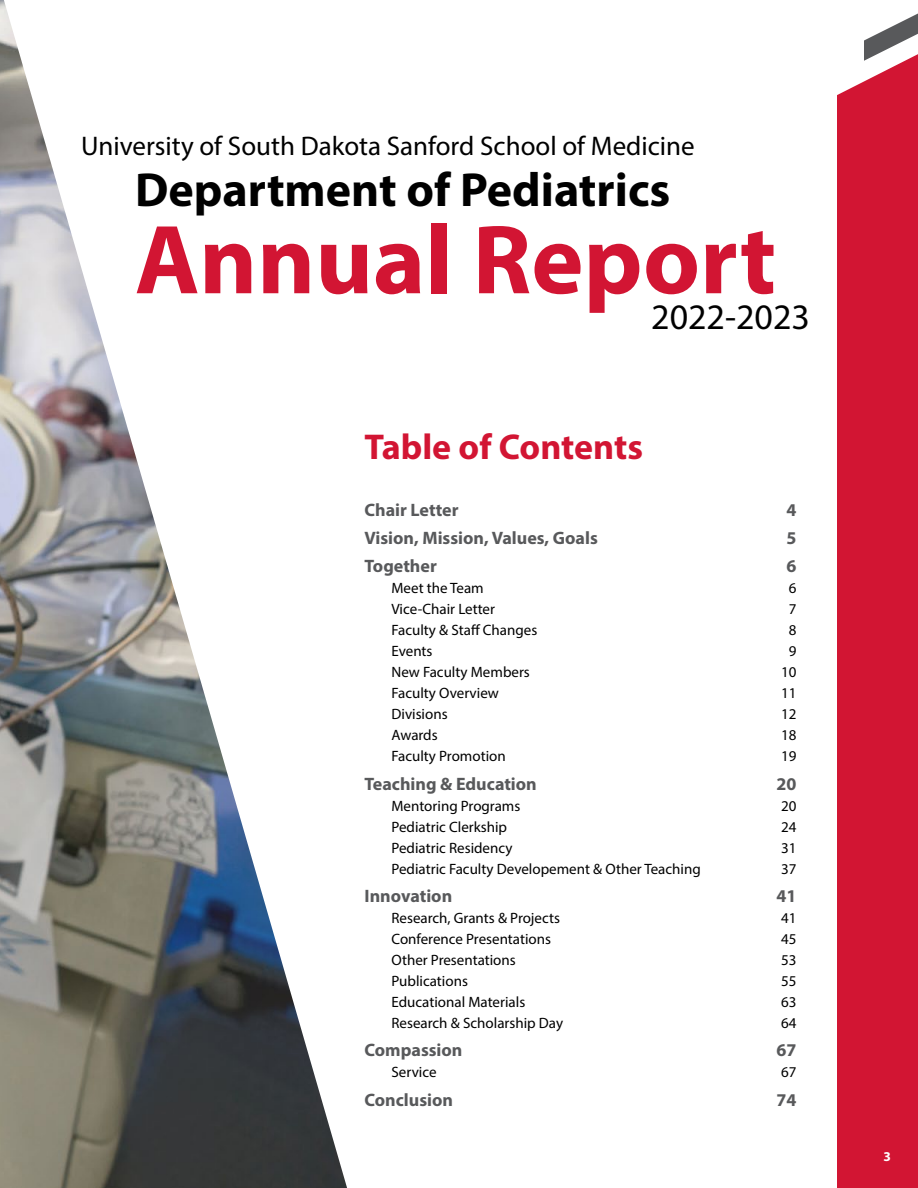
<style>
.page{position:relative;width:918px;height:1188px;background:#fff}
.page>*{position:absolute;margin:0;border:0;box-sizing:border-box;transform-origin:0 0}
.heading_1{font:700 99px "Myriad Pro";color:#d21533}
.heading_1-2{font:700 48px "Myriad Pro";color:#000}
.heading_4{font:700 36px "Myriad Pro";color:#d21533}
.heading_1-3{font:36px "Myriad Pro";color:#000}
.heading_1-4{font:27px "Myriad Pro";color:#000}
.heading_4-2{font:700 18px "Myriad Pro";color:#58595b}
.Paragraph_Style_1{font:15px "Myriad Pro";color:#000}
.t1{font:700 13.5px "Myriad Pro";color:#fff}
</style>
<div class="page">
<svg style="left:865px;top:14px;width:53px;height:26px"></svg>
<div style="left:837px;top:40px;width:81px;height:1148px;background:#d21533"></div>
<img style="left:0;top:0;width:347px;height:1188px">
<h2 class="heading_1-4" style="left:81px;top:130px;width:615px">University of South Dakota Sanford School of Medicine</h2>
<h2 class="heading_1-2" style="left:135px;top:159px;width:537px">Department of Pediatrics</h2>
<h2 class="heading_1" style="left:135px;top:195px;width:643px">Annual Report</h2>
<h2 class="heading_1-3" style="left:651px;top:295px;width:160px">2022-2023</h2>
<h4 class="heading_4" style="left:364px;top:423px;width:280px">Table of Contents</h4>
<h4 class="heading_4-2" style="left:364px;top:498px;width:96px">Chair Letter</h4>
<h4 class="heading_4-2" style="left:787px;top:498px;width:11px">4</h4>
<h4 class="heading_4-2" style="left:364px;top:526px;width:235px">Vision, Mission, Values, Goals</h4>
<h4 class="heading_4-2" style="left:787px;top:526px;width:11px">5</h4>
<h4 class="heading_4-2" style="left:364px;top:555px;width:74px">Together</h4>
<h4 class="heading_4-2" style="left:787px;top:555px;width:11px">6</h4>
<h3 class="Paragraph_Style_1" style="left:392px;top:579px;width:94px">Meet the Team</h3>
<h3 class="Paragraph_Style_1" style="left:789px;top:579px;width:9px">6</h3>
<h3 class="Paragraph_Style_1" style="left:392px;top:600px;width:105px">Vice-Chair Letter</h3>
<h3 class="Paragraph_Style_1" style="left:789px;top:600px;width:9px">7</h3>
<h3 class="Paragraph_Style_1" style="left:392px;top:621px;width:147px">Faculty &amp; Staff Changes</h3>
<h3 class="Paragraph_Style_1" style="left:789px;top:621px;width:9px">8</h3>
<h3 class="Paragraph_Style_1" style="left:392px;top:642px;width:43px">Events</h3>
<h3 class="Paragraph_Style_1" style="left:789px;top:642px;width:9px">9</h3>
<h3 class="Paragraph_Style_1" style="left:392px;top:663px;width:140px">New Faculty Members</h3>
<h3 class="Paragraph_Style_1" style="left:781px;top:663px;width:17px">10</h3>
<h3 class="Paragraph_Style_1" style="left:392px;top:684px;width:109px">Faculty Overview</h3>
<h3 class="Paragraph_Style_1" style="left:781px;top:684px;width:17px">11</h3>
<h3 class="Paragraph_Style_1" style="left:392px;top:705px;width:58px">Divisions</h3>
<h3 class="Paragraph_Style_1" style="left:781px;top:705px;width:17px">12</h3>
<h3 class="Paragraph_Style_1" style="left:392px;top:726px;width:48px">Awards</h3>
<h3 class="Paragraph_Style_1" style="left:781px;top:726px;width:17px">18</h3>
<h3 class="Paragraph_Style_1" style="left:392px;top:747px;width:116px">Faculty Promotion</h3>
<h3 class="Paragraph_Style_1" style="left:781px;top:747px;width:17px">19</h3>
<h4 class="heading_4-2" style="left:364px;top:772px;width:174px">Teaching &amp; Education</h4>
<h4 class="heading_4-2" style="left:777px;top:772px;width:21px">20</h4>
<h3 class="Paragraph_Style_1" style="left:392px;top:796px;width:130px">Mentoring Programs</h3>
<h3 class="Paragraph_Style_1" style="left:781px;top:796px;width:17px">20</h3>
<h3 class="Paragraph_Style_1" style="left:392px;top:817px;width:117px">Pediatric Clerkship</h3>
<h3 class="Paragraph_Style_1" style="left:781px;top:817px;width:17px">24</h3>
<h3 class="Paragraph_Style_1" style="left:392px;top:838px;width:123px">Pediatric Residency</h3>
<h3 class="Paragraph_Style_1" style="left:781px;top:838px;width:17px">31</h3>
<h3 class="Paragraph_Style_1" style="left:392px;top:859px;width:311px">Pediatric Faculty Developement &amp; Other Teaching</h3>
<h3 class="Paragraph_Style_1" style="left:781px;top:859px;width:17px">37</h3>
<h4 class="heading_4-2" style="left:364px;top:884px;width:89px">Innovation</h4>
<h4 class="heading_4-2" style="left:777px;top:884px;width:21px">41</h4>
<h3 class="Paragraph_Style_1" style="left:392px;top:909px;width:170px">Research, Grants &amp; Projects</h3>
<h3 class="Paragraph_Style_1" style="left:781px;top:909px;width:17px">41</h3>
<h3 class="Paragraph_Style_1" style="left:392px;top:930px;width:161px">Conference Presentations</h3>
<h3 class="Paragraph_Style_1" style="left:781px;top:930px;width:17px">45</h3>
<h3 class="Paragraph_Style_1" style="left:392px;top:951px;width:126px">Other Presentations</h3>
<h3 class="Paragraph_Style_1" style="left:781px;top:951px;width:17px">53</h3>
<h3 class="Paragraph_Style_1" style="left:392px;top:972px;width:78px">Publications</h3>
<h3 class="Paragraph_Style_1" style="left:781px;top:972px;width:17px">55</h3>
<h3 class="Paragraph_Style_1" style="left:392px;top:993px;width:135px">Educational Materials</h3>
<h3 class="Paragraph_Style_1" style="left:781px;top:993px;width:17px">63</h3>
<h3 class="Paragraph_Style_1" style="left:392px;top:1014px;width:173px">Research &amp; Scholarship Day</h3>
<h3 class="Paragraph_Style_1" style="left:781px;top:1014px;width:17px">64</h3>
<h4 class="heading_4-2" style="left:364px;top:1039px;width:99px">Compassion</h4>
<h4 class="heading_4-2" style="left:777px;top:1039px;width:21px">67</h4>
<h3 class="Paragraph_Style_1" style="left:392px;top:1063px;width:47px">Service</h3>
<h3 class="Paragraph_Style_1" style="left:781px;top:1063px;width:17px">67</h3>
<h4 class="heading_4-2" style="left:364px;top:1088px;width:90px">Conclusion</h4>
<h4 class="heading_4-2" style="left:777px;top:1088px;width:21px">74</h4>
<p class="t1" style="left:884px;top:1148px;width:9px">3</p>
</div>
